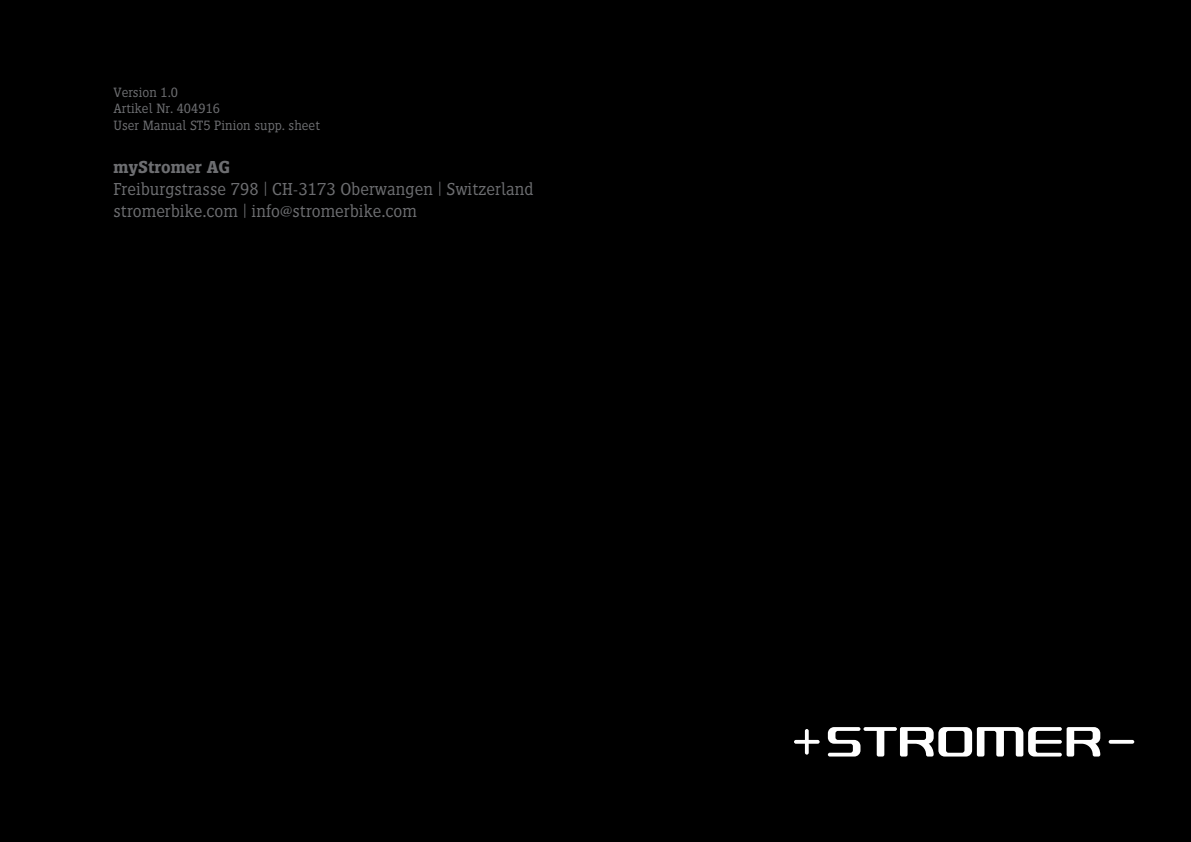
<style>
.page{position:relative;width:1191px;height:842px;background:#000}
.page>*{position:absolute;margin:0;border:0;box-sizing:border-box;transform-origin:0 0}
.t1{font:300 18px/21.6px "Siseriff LT Std";color:#6d6e71}
.t2{font:600 18px "Siseriff LT Std";color:#6d6e71}
.t3{font:300 14px/16.8px "Siseriff LT Std";color:#6d6e71}
</style>
<div class="page">
<svg style="left:794px;top:729px;width:25px;height:26px"></svg>
<svg style="left:1108px;top:740px;width:26px;height:4px"></svg>
<svg style="left:828px;top:727px;width:272px;height:29px"></svg>
<p class="t3" style="left:113px;top:83px;width:208px">Version 1.0<br>Artikel Nr. 404916<br>User Manual ST5 Pinion supp. sheet</p>
<p class="t2" style="left:113px;top:157px;width:118px">myStromer AG</p>
<p class="t1" style="left:113px;top:178px;width:422px">Freiburgstrasse 798 | CH-3173 Oberwangen | Switzerland stromerbike.com | info@stromerbike.com</p>
</div>
